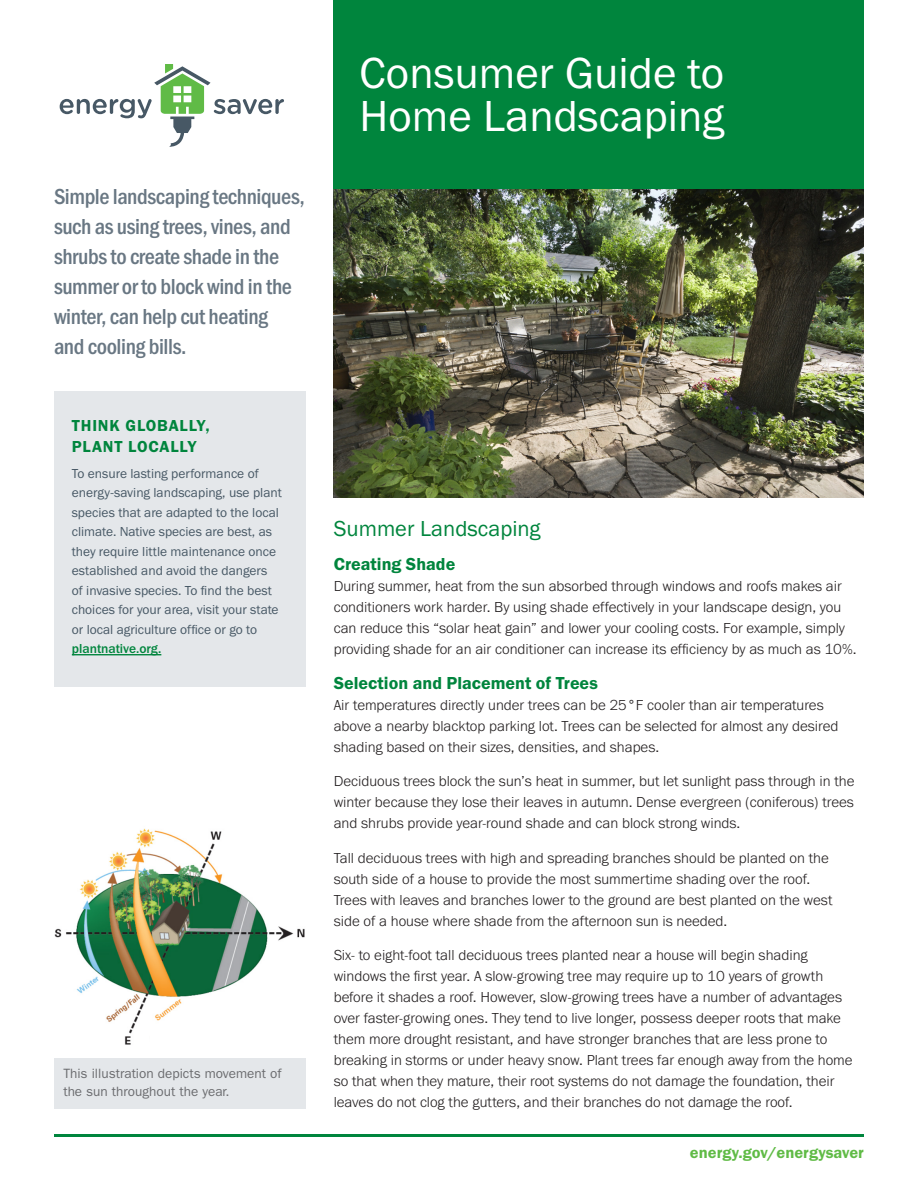
<style>
.page{position:relative;width:918px;height:1188px;background:#fff}
.page>*{position:absolute;margin:0;border:0;box-sizing:border-box;transform-origin:0 0}
.head{font:45px/43.5px "Franklin Gothic URW Boo";color:#fff}
.side_bar_text_2{font:500 22.5px/30px "Franklin Gothic URW Cond";letter-spacing:-.02em;color:#697783}
.Subhead_A{font:22.5px "Franklin Gothic URW Boo";color:#00853d}
.subhead_B{font:18px "Franklin Gothic URW Dem";color:#00853d}
.box_head{font:16.5px/21px "Franklin Gothic URW Dem";letter-spacing:.05em;color:#00853d}
.t1{font:16.5px "Franklin Gothic URW Dem";color:#60bb46}
.Body_text{font:300 15px/21px "Franklin Gothic URW";color:#231f20}
.box_text{font:13.5px/19.5px "Franklin Gothic URW Boo";color:#475865}
.t2{font:13.5px/18px "ITC Franklin Gothic Std";color:#6c6d70}
.s1{font-family:"Franklin Gothic URW";font-weight:500;color:#00853d}
</style>
<div class="page">
<div style="left:54px;top:392px;width:252px;height:295px;background:#e4e7ea"></div>
<img style="left:334px;top:189px;width:530px;height:309px">
<hr style="left:72px;top:654px;width:89px;height:1px;background:#00853d">
<div style="left:334px;top:0;width:530px;height:189px;background:#00853d"></div>
<img style="left:54px;top:828px;width:251px;height:217px">
<div style="left:150px;top:1032px;width:150px;height:27px;background:#fff"></div>
<div style="left:54px;top:1058px;width:252px;height:51px;background:#e4e7ea"></div>
<svg style="left:60px;top:64px;width:224px;height:83px"></svg>
<hr style="left:54px;top:1134px;width:810px;height:3px;background:#00853d">
<p class="side_bar_text_2" style="left:54px;top:180px;width:252px">Simple landscaping techniques, such as using trees, vines, and shrubs to create shade in the summer or to block wind in the winter, can help cut heating<br>and cooling bills.</p>
<p class="box_head" style="left:72px;top:414px;width:139px">THINK GLOBALLY,<br>PLANT LOCALLY</p>
<p class="box_text" style="left:72px;top:463px;width:212px">To ensure lasting performance of energy-saving landscaping, use plant species that are adapted to the local climate. Native species are best, as they require little maintenance once established and avoid the dangers<br>of invasive species. To find the best choices for your area, visit your state or local agriculture office or go to <span class="s1">plantnative.org.</span></p>
<p class="t2" style="left:63px;top:1065px;width:220px">This illustration depicts movement of the sun throughout the year.</p>
<p class="head" style="left:360px;top:50px;width:366px">Consumer Guide to<br>Home Landscaping</p>
<p class="Subhead_A" style="left:334px;top:514px;width:208px">Summer Landscaping</p>
<p class="subhead_B" style="left:334px;top:553px;width:123px">Creating Shade</p>
<p class="Body_text" style="left:334px;top:575px;width:524px">During summer, heat from the sun absorbed through windows and roofs makes air conditioners work harder. By using shade effectively in your landscape design, you can reduce this “solar heat gain” and lower your cooling costs. For example, simply providing shade for an air conditioner can increase its efficiency by as much as 10%.</p>
<p class="subhead_B" style="left:334px;top:671px;width:266px">Selection and Placement of Trees</p>
<p class="Body_text" style="left:334px;top:694px;width:506px">Air temperatures directly under trees can be 25°F cooler than air temperatures above a nearby blacktop parking lot. Trees can be selected for almost any desired shading based on their sizes, densities, and shapes.</p>
<p class="Body_text" style="left:334px;top:770px;width:522px;text-align:justify">Deciduous trees block the sun’s heat in summer, but let sunlight pass through in the winter because they lose their leaves in autumn. Dense evergreen (coniferous) trees and shrubs provide year-round shade and can block strong winds.</p>
<p class="Body_text" style="left:334px;top:847px;width:500px">Tall deciduous trees with high and spreading branches should be planted on the south side of a house to provide the most summertime shading over the roof.<br>Trees with leaves and branches lower to the ground are best planted on the west side of a house where shade from the afternoon sun is needed.</p>
<p class="Body_text" style="left:334px;top:944px;width:520px">Six- to eight-foot tall deciduous trees planted near a house will begin shading windows the first year. A slow-growing tree may require up to 10 years of growth before it shades a roof. However, slow-growing trees have a number of advantages over faster-growing ones. They tend to live longer, possess deeper roots that make them more drought resistant, and have stronger branches that are less prone to breaking in storms or under heavy snow. Plant trees far enough away from the home so that when they mature, their root systems do not damage the foundation, their leaves do not clog the gutters, and their branches do not damage the roof.</p>
<p class="t1" style="left:690px;top:1143px;width:176px">energy.gov/energysaver</p>
</div>
